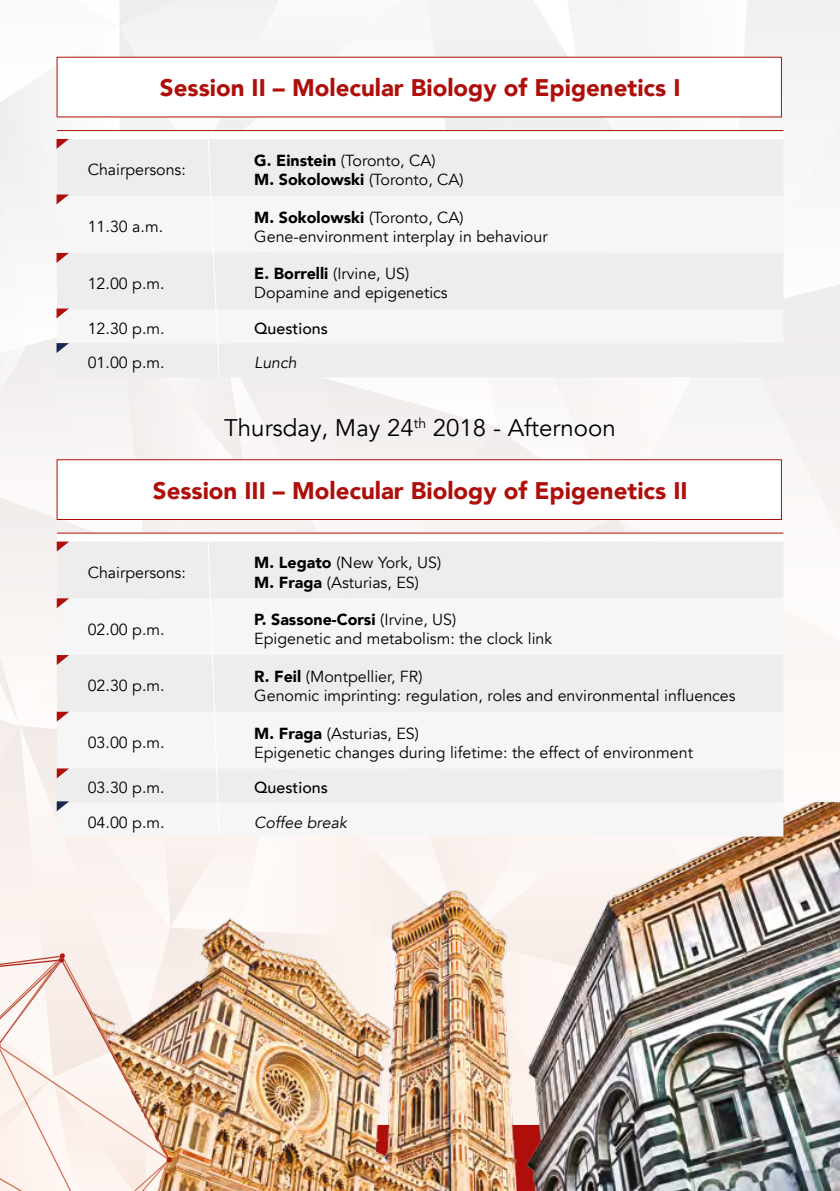
<style>
.page{position:relative;width:840px;height:1191px;background:#fff}
.page>*{position:absolute;margin:0;border:0;box-sizing:border-box;transform-origin:0 0}
.t1{font:900 24px "Avenir";color:#ae0f0a}
.t2{font:24px "Avenir";color:#000}
.t3{font:16px/19.2px "Avenir";color:#000}
.t4{font:500 16px "Avenir";color:#000}
.t5{font:italic 16px "Avenir";color:#000}
.s1{font-weight:900}
</style>
<div class="page">
<div style="left:245px;top:378px;width:113px;height:81px;background:#f3f0ef"></div>
<div style="left:0;top:111px;width:27px;height:209px;background:#f5f4f4"></div>
<div style="left:725px;top:313px;width:114px;height:205px;background:#f4f1f0"></div>
<img style="left:781px;top:518px;width:58px;height:142px">
<div style="left:53px;top:729px;width:29px;height:224px;background:#faf2ee"></div>
<div style="left:562px;top:0;width:277px;height:313px;background:#f6f6f6"></div>
<img style="left:449px;top:117px;width:276px;height:13px">
<div style="left:449px;top:378px;width:276px;height:48px;background:#faf7f6"></div>
<div style="left:358px;top:426px;width:259px;height:106px;background:#f8f4f3"></div>
<div style="left:0;top:346px;width:145px;height:204px;background:#f5f2f1"></div>
<img style="left:0;top:557px;width:20px;height:168px">
<img style="left:82px;top:769px;width:757px;height:422px">
<svg style="left:0;top:953px;width:172px;height:238px"></svg>
<hr style="left:57px;top:130px;width:155px;height:1px;background:#ae0f0a">
<hr style="left:212px;top:130px;width:571px;height:1px;background:#ae0f0a">
<div style="left:56px;top:57px;width:725px;height:60px;background:#fff"></div>
<svg style="left:56px;top:131px;width:727px;height:247px"></svg>
<hr style="left:57px;top:532px;width:155px;height:1px;background:#ae0f0a">
<hr style="left:212px;top:532px;width:571px;height:1px;background:#ae0f0a">
<div style="left:56px;top:459px;width:725px;height:61px;background:#fff;border:1px solid #ae0f0a"></div>
<svg style="left:57px;top:533px;width:726px;height:304px"></svg>
<h1 class="t1" style="left:160px;top:67px;width:521px">Session II – Molecular Biology of Epigenetics I</h1>
<p class="t3" style="left:88px;top:161px;width:100px">Chairpersons:</p>
<p class="t3" style="left:254px;top:151px;width:211px"><span class="s1">G. Einstein</span> (Toronto, CA)<br><span class="s1">M. Sokolowski</span> (Toronto, CA)</p>
<p class="t3" style="left:88px;top:217px;width:77px">11.30 a.m.</p>
<p class="t3" style="left:254px;top:208px;width:295px"><span class="s1">M. Sokolowski</span> (Toronto, CA)<br>Gene-environment interplay in behaviour</p>
<p class="t3" style="left:88px;top:274px;width:78px">12.00 p.m.</p>
<p class="t3" style="left:254px;top:264px;width:195px"><span class="s1">E. Borrelli</span> (Irvine, US)<br>Dopamine and epigenetics</p>
<p class="t3" style="left:88px;top:319px;width:78px">12.30 p.m.</p>
<p class="t4" style="left:254px;top:315px;width:75px">Questions</p>
<p class="t3" style="left:88px;top:353px;width:78px">01.00 p.m.</p>
<p class="t5" style="left:254px;top:353px;width:44px">Lunch</p>
<h1 class="t2" style="left:224px;top:414px;width:393px">Thursday, May 24<sup>th</sup> 2018 - Afternoon</h1>
<h1 class="t1" style="left:153px;top:470px;width:536px">Session III – Molecular Biology of Epigenetics II</h1>
<p class="t3" style="left:88px;top:563px;width:100px">Chairpersons:</p>
<p class="t3" style="left:254px;top:553px;width:188px"><span class="s1">M. Legato</span> (New York, US)<br><span class="s1">M. Fraga</span> (Asturias, ES)</p>
<p class="t3" style="left:88px;top:620px;width:78px">02.00 p.m.</p>
<p class="t3" style="left:254px;top:610px;width:299px"><span class="s1">P. Sassone-Corsi</span> (Irvine, US)<br>Epigenetic and metabolism: the clock link</p>
<p class="t3" style="left:88px;top:676px;width:78px">02.30 p.m.</p>
<p class="t3" style="left:254px;top:667px;width:482px"><span class="s1">R. Feil</span> (Montpellier, FR)<br>Genomic imprinting: regulation, roles and environmental influences</p>
<p class="t3" style="left:88px;top:733px;width:78px">03.00 p.m.</p>
<p class="t3" style="left:254px;top:723px;width:440px"><span class="s1">M. Fraga</span> (Asturias, ES)<br>Epigenetic changes during lifetime: the effect of environment</p>
<p class="t3" style="left:88px;top:778px;width:78px">03.30 p.m.</p>
<p class="t4" style="left:254px;top:774px;width:75px">Questions</p>
<p class="t3" style="left:88px;top:812px;width:78px">04.00 p.m.</p>
<p class="t5" style="left:254px;top:812px;width:94px">Coffee break</p>
</div>
